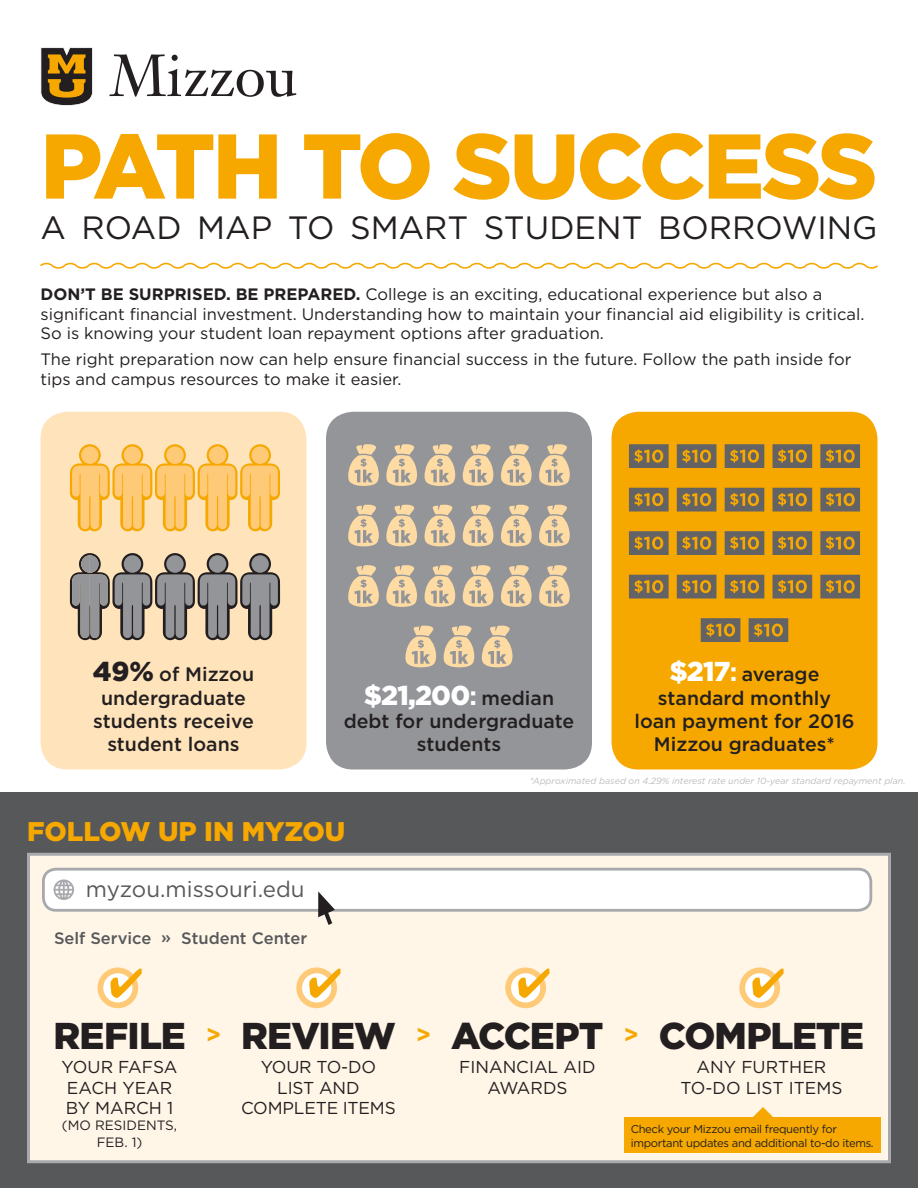
<style>
.page{position:relative;width:918px;height:1188px;background:#fff}
.page>*{position:absolute;margin:0;border:0;box-sizing:border-box;transform-origin:0 0}
.t1{font:900 91.65px "Gotham";letter-spacing:-.035em;color:#f6a800}
.t2{font:900 37.35px "Gotham";letter-spacing:-.025em;color:#231f20}
.t3{font:32.25px "Gotham";color:#231f20}
.t4{font:900 27.3px "Gotham";color:#fff}
.t5{font:900 27px "Gotham";color:#f6a800}
.t6{font:700 24px "Gotham";color:#f6a800}
.t7{font:22.35px "Gotham";color:#57585a}
.t8{font:500 19.5px/23.4px "Gotham";color:#231f20;text-align:center}
.t9{font:17.25px/20.7px "Gotham";color:#231f20;text-align:center}
.Intro_copy{font:16.5px/19.5px "Gotham";color:#231f20}
.t10{font:500 16.5px "Gotham";color:#57585a}
.t11{font:13.5px/16.2px "Gotham";color:#231f20;text-align:center}
.Intro_copy-2{font:11.25px/13.5px "Gotham";letter-spacing:-.03em;color:#231f20}
.t12{font:italic 9px "Gotham";color:#bcbdc0}
.s1{font-weight:700}
.s2{font-weight:900;font-size:27.3px}
.s3{font-weight:900;font-size:27.3px;color:#fff}
.s4{font-weight:700;font-size:25.5px;color:#fff}
.s5{font-weight:700;font-size:25.5px}
.s6{font-weight:500;font-size:19.5px;color:#231f20}
</style>
<div class="page">
<div style="left:326px;top:412px;width:266px;height:358px;background:#939598;border-radius:27px"></div>
<svg style="left:348px;top:444px;width:31px;height:42px"></svg>
<svg style="left:386px;top:444px;width:31px;height:42px"></svg>
<svg style="left:425px;top:444px;width:30px;height:42px"></svg>
<svg style="left:463px;top:444px;width:30px;height:42px"></svg>
<svg style="left:501px;top:444px;width:31px;height:42px"></svg>
<svg style="left:539px;top:444px;width:31px;height:42px"></svg>
<svg style="left:405px;top:626px;width:31px;height:41px"></svg>
<svg style="left:444px;top:626px;width:30px;height:41px"></svg>
<svg style="left:482px;top:626px;width:31px;height:41px"></svg>
<svg style="left:348px;top:565px;width:31px;height:42px"></svg>
<svg style="left:386px;top:565px;width:31px;height:42px"></svg>
<svg style="left:425px;top:565px;width:30px;height:42px"></svg>
<svg style="left:463px;top:565px;width:30px;height:42px"></svg>
<svg style="left:501px;top:565px;width:31px;height:42px"></svg>
<svg style="left:539px;top:565px;width:31px;height:42px"></svg>
<svg style="left:348px;top:505px;width:31px;height:41px"></svg>
<svg style="left:386px;top:505px;width:31px;height:41px"></svg>
<svg style="left:425px;top:505px;width:30px;height:41px"></svg>
<svg style="left:463px;top:505px;width:30px;height:41px"></svg>
<svg style="left:501px;top:505px;width:31px;height:41px"></svg>
<svg style="left:539px;top:505px;width:31px;height:41px"></svg>
<div style="left:612px;top:412px;width:266px;height:358px;background:#f6a800;border-radius:27px"></div>
<svg style="left:629px;top:444px;width:40px;height:24px"></svg>
<svg style="left:820px;top:444px;width:40px;height:24px"></svg>
<svg style="left:773px;top:444px;width:39px;height:24px"></svg>
<svg style="left:725px;top:444px;width:39px;height:24px"></svg>
<svg style="left:677px;top:444px;width:39px;height:24px"></svg>
<svg style="left:701px;top:618px;width:39px;height:24px"></svg>
<svg style="left:749px;top:618px;width:39px;height:24px"></svg>
<svg style="left:629px;top:575px;width:40px;height:23px"></svg>
<svg style="left:820px;top:575px;width:40px;height:23px"></svg>
<svg style="left:773px;top:575px;width:39px;height:23px"></svg>
<svg style="left:725px;top:575px;width:39px;height:23px"></svg>
<svg style="left:677px;top:575px;width:39px;height:23px"></svg>
<svg style="left:629px;top:531px;width:40px;height:24px"></svg>
<svg style="left:820px;top:531px;width:40px;height:24px"></svg>
<svg style="left:773px;top:531px;width:39px;height:24px"></svg>
<svg style="left:725px;top:531px;width:39px;height:24px"></svg>
<svg style="left:677px;top:531px;width:39px;height:24px"></svg>
<svg style="left:629px;top:488px;width:40px;height:24px"></svg>
<svg style="left:820px;top:488px;width:40px;height:24px"></svg>
<svg style="left:773px;top:488px;width:39px;height:24px"></svg>
<svg style="left:725px;top:488px;width:39px;height:24px"></svg>
<svg style="left:677px;top:488px;width:39px;height:24px"></svg>
<svg style="left:40px;top:47px;width:53px;height:59px;background:#7e6430"></svg>
<svg style="left:109px;top:54px;width:187px;height:43px"></svg>
<svg style="left:40px;top:262px;width:838px;height:7px"></svg>
<div style="left:40px;top:412px;width:266px;height:358px;background:#ffe4bb;border-radius:27px"></div>
<svg style="left:70px;top:444px;width:210px;height:87px"></svg>
<div style="left:251px;top:446px;width:18px;height:18px;background:#ffca77;border-radius:50%"></div>
<svg style="left:70px;top:553px;width:210px;height:87px"></svg>
<div style="left:0;top:792px;width:918px;height:396px;background:#57585a"></div>
<div style="left:27px;top:853px;width:864px;height:310px;background:#fff6e8;border:3px solid #a8a9ad"></div>
<div style="left:43px;top:869px;width:828px;height:41px;background:#fff;border-radius:13px"></div>
<div style="left:42px;top:868px;width:830px;height:44px;border:3px solid #a8a9ad;border-radius:13px"></div>
<svg style="left:318px;top:891px;width:17px;height:34px"></svg>
<svg style="left:54px;top:879px;width:20px;height:21px"></svg>
<svg style="left:299px;top:970px;width:35px;height:35px"></svg>
<div style="left:296px;top:968px;width:41px;height:40px;border:6px solid #ffca77;border-radius:50%"></div>
<svg style="left:309px;top:969px;width:32px;height:29px"></svg>
<svg style="left:100px;top:970px;width:35px;height:35px"></svg>
<div style="left:98px;top:968px;width:40px;height:40px;border:6px solid #ffca77;border-radius:50%"></div>
<svg style="left:111px;top:969px;width:31px;height:29px"></svg>
<svg style="left:508px;top:970px;width:35px;height:35px"></svg>
<div style="left:505px;top:968px;width:41px;height:40px;border:6px solid #ffca77;border-radius:50%"></div>
<svg style="left:518px;top:969px;width:31px;height:29px"></svg>
<svg style="left:742px;top:970px;width:35px;height:35px"></svg>
<div style="left:739px;top:968px;width:41px;height:40px;border:6px solid #ffca77;border-radius:50%"></div>
<svg style="left:752px;top:969px;width:32px;height:29px"></svg>
<svg style="left:753px;top:1107px;width:20px;height:10px"></svg>
<div style="left:624px;top:1117px;width:256px;height:36px;background:#f6a800"></div>
<p class="t1" style="left:40px;top:103px;width:839px">PATH TO SUCCESS</p>
<p class="t3" style="left:40px;top:207px;width:839px">A ROAD MAP TO SMART STUDENT BORROWING</p>
<p class="Intro_copy" style="left:40px;top:284px;width:825px"><span class="s1">DON’T BE SURPRISED. BE PREPARED.</span> College is an exciting, educational experience but also a significant financial investment. Understanding how to maintain your financial aid eligibility is critical.<br>So is knowing your student loan repayment options after graduation.</p>
<p class="Intro_copy" style="left:40px;top:349px;width:812px">The right preparation now can help ensure financial success in the future. Follow the path inside for tips and campus resources to make it easier.</p>
<p class="t8" style="left:93px;top:662px;width:163px"><span class="s2">49%</span> of Mizzou undergraduate students receive student loans</p>
<p class="t8" style="left:634px;top:662px;width:222px"><span class="s3">$217</span><span class="s4">:</span> average standard monthly<br>loan payment for 2016<br>Mizzou graduates*</p>
<p class="t12" style="left:530px;top:775px;width:377px">*Approximated based on 4.29% interest rate under 10-year standard repayment plan.</p>
<p class="t4" style="left:364px;top:676px;width:192px">$21,200<span class="s5">:</span> <span class="s6">median</span></p>
<p class="t8" style="left:344px;top:709px;width:232px">debt for undergraduate students</p>
<p class="t5" style="left:27px;top:812px;width:320px">FOLLOW UP IN MYZOU</p>
<p class="t7" style="left:86px;top:875px;width:220px">myzou.missouri.edu</p>
<p class="t10" style="left:54px;top:928px;width:255px">Self Service » Student Center</p>
<p class="t2" style="left:54px;top:1010px;width:134px">REFILE</p>
<p class="t9" style="left:62px;top:1056px;width:117px">YOUR FAFSA<br>EACH YEAR</p>
<p class="t9" style="left:66px;top:1097px;width:109px">BY MARCH 1</p>
<p class="t11" style="left:62px;top:1117px;width:117px">(MO RESIDENTS,<br>FEB. 1)</p>
<p class="t2" style="left:451px;top:1010px;width:154px">ACCEPT</p>
<p class="t9" style="left:459px;top:1056px;width:138px">FINANCIAL AID<br>AWARDS</p>
<p class="t2" style="left:241px;top:1010px;width:156px">REVIEW</p>
<p class="t9" style="left:241px;top:1056px;width:156px">YOUR TO-DO<br>LIST AND<br>COMPLETE ITEMS</p>
<p class="t6" style="left:206px;top:1019px;width:17px">&gt;</p>
<p class="t6" style="left:416px;top:1019px;width:17px">&gt;</p>
<p class="t6" style="left:624px;top:1019px;width:17px">&gt;</p>
<p class="t2" style="left:659px;top:1010px;width:207px">COMPLETE</p>
<p class="t9" style="left:681px;top:1056px;width:163px">ANY FURTHER<br>TO-DO LIST ITEMS</p>
<p class="Intro_copy-2" style="left:631px;top:1122px;width:244px">Check your Mizzou email frequently for important updates and additional to-do items.</p>
</div>
